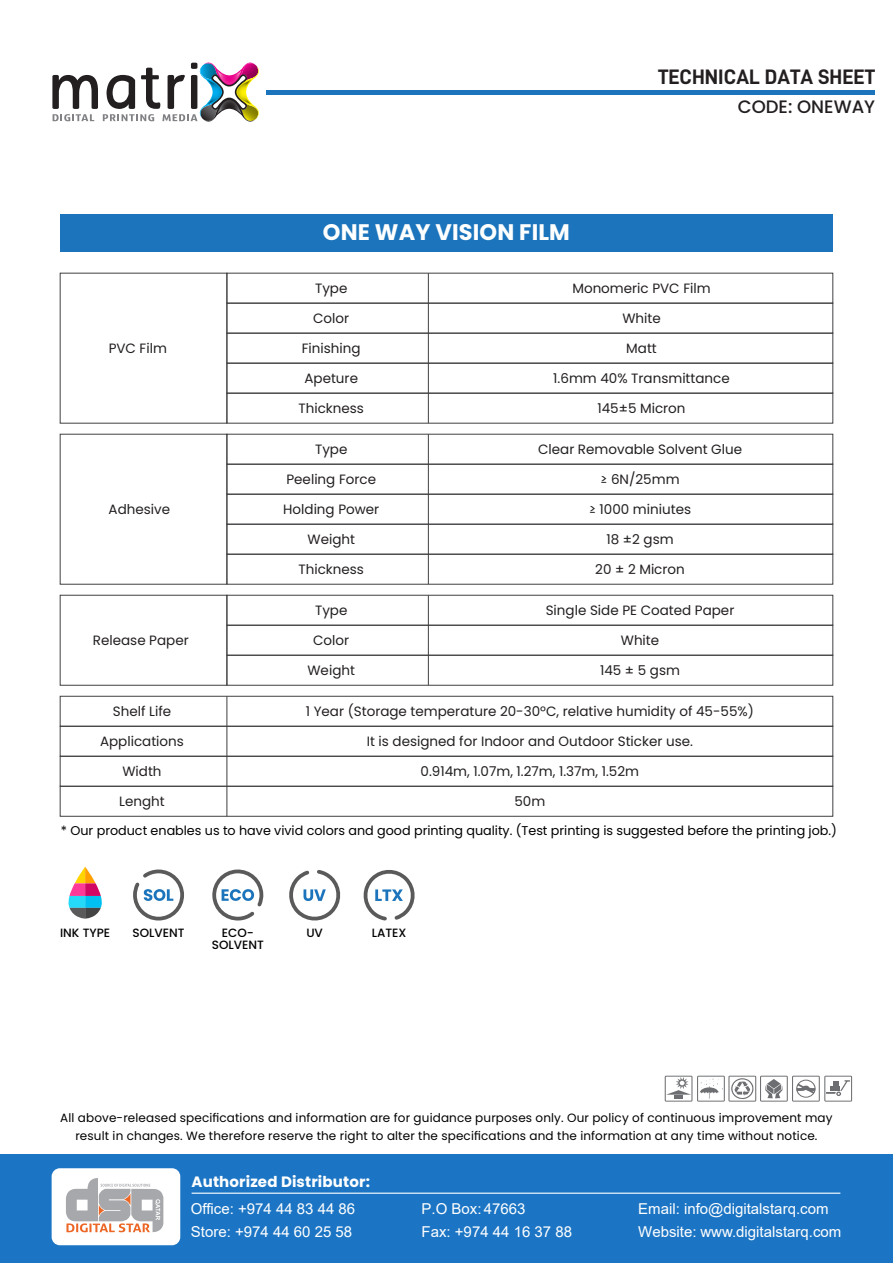
<style>
.page{position:relative;width:893px;height:1263px;background:#fff}
.page>*{position:absolute;margin:0;border:0;box-sizing:border-box;transform-origin:0 0}
.t1{font:700 22.5px "Poppins";letter-spacing:.005em;color:#fff}
.t2{font:21px "D DIN Bold";color:#231f20}
.t3{font:500 18px "Poppins";color:#231f20}
.t4{font:15px/23.2px "Arial";color:#fff}
.t5{font:700 15px "Poppins";letter-spacing:.01em;color:#fff}
.t6{font:13.5px "Poppins";color:#231f20}
.t7{font:12.75px "Poppins";color:#000}
.t8{font:12px/18px "Poppins";letter-spacing:.01em;color:#000;text-align:center}
.t9{font:500 12px/12px "Poppins";color:#000;text-align:center}
</style>
<div class="page">
<svg style="left:665px;top:1076px;width:187px;height:25px"></svg>
<div style="left:0;top:1154px;width:893px;height:109px;background:#1c75c4"></div>
<div style="left:60px;top:214px;width:773px;height:37px;background:#1c75bc"></div>
<div style="left:227px;top:273px;width:606px;height:31px;border:1px solid #414042"></div>
<div style="left:227px;top:393px;width:606px;height:31px;border:1px solid #414042"></div>
<div style="left:227px;top:333px;width:606px;height:31px;border:1px solid #414042"></div>
<hr style="left:428px;top:273px;width:1px;height:150px;background:#414042">
<div style="left:227px;top:434px;width:606px;height:31px;border:1px solid #414042"></div>
<div style="left:227px;top:554px;width:606px;height:31px;border:1px solid #414042"></div>
<div style="left:227px;top:494px;width:606px;height:31px;border:1px solid #414042"></div>
<div style="left:60px;top:434px;width:167px;height:151px;border:1px solid #414042"></div>
<hr style="left:428px;top:434px;width:1px;height:150px;background:#414042">
<div style="left:227px;top:595px;width:606px;height:31px;border:1px solid #414042"></div>
<div style="left:227px;top:655px;width:606px;height:31px;border:1px solid #414042"></div>
<div style="left:60px;top:595px;width:167px;height:91px;border:1px solid #414042"></div>
<hr style="left:428px;top:595px;width:1px;height:90px;background:#414042">
<div style="left:60px;top:696px;width:773px;height:31px;border:1px solid #414042"></div>
<div style="left:60px;top:786px;width:773px;height:31px;border:1px solid #414042"></div>
<div style="left:60px;top:756px;width:773px;height:31px;border:1px solid #414042"></div>
<hr style="left:227px;top:696px;width:1px;height:120px;background:#414042">
<svg style="left:68px;top:867px;width:34px;height:52px"></svg>
<svg style="left:133px;top:869px;width:51px;height:52px"></svg>
<svg style="left:212px;top:869px;width:52px;height:52px"></svg>
<svg style="left:289px;top:870px;width:52px;height:51px"></svg>
<svg style="left:363px;top:870px;width:52px;height:51px"></svg>
<div style="left:52px;top:1168px;width:128px;height:77px;background:#fff;border-radius:8px"></div>
<svg style="left:66px;top:1178px;width:97px;height:55px"></svg>
<hr style="left:192px;top:1192px;width:648px;height:2px;background:#fff">
<hr style="left:267px;top:90px;width:608px;height:4px;background:#1c75bc">
<svg style="left:52px;top:62px;width:207px;height:60px"></svg>
<p class="t6" style="left:109px;top:341px;width:60px">PVC Film</p>
<p class="t6" style="left:109px;top:502px;width:63px">Adhesive</p>
<p class="t6" style="left:93px;top:633px;width:97px">Release Paper</p>
<p class="t6" style="left:113px;top:704px;width:60px">Shelf Life</p>
<p class="t6" style="left:100px;top:734px;width:85px">Applications</p>
<p class="t6" style="left:122px;top:764px;width:41px">Width</p>
<p class="t6" style="left:119px;top:794px;width:47px">Lenght</p>
<h1 class="t1" style="left:323px;top:219px;width:248px">ONE WAY VISION FILM</h1>
<h2 class="t2" style="left:658px;top:65px;width:219px">TECHNICAL DATA SHEET</h2>
<h3 class="t3" style="left:738px;top:97px;width:139px">CODE: ONEWAY</h3>
<p class="t6" style="left:315px;top:281px;width:34px">Type</p>
<p class="t6" style="left:313px;top:311px;width:38px">Color</p>
<p class="t6" style="left:302px;top:341px;width:60px">Finishing</p>
<p class="t6" style="left:304px;top:371px;width:55px">Apeture</p>
<p class="t6" style="left:298px;top:401px;width:67px">Thickness</p>
<p class="t6" style="left:315px;top:442px;width:34px">Type</p>
<p class="t6" style="left:286px;top:472px;width:91px">Peeling Force</p>
<p class="t6" style="left:283px;top:502px;width:98px">Holding Power</p>
<p class="t6" style="left:307px;top:532px;width:49px">Weight</p>
<p class="t6" style="left:298px;top:562px;width:67px">Thickness</p>
<p class="t6" style="left:315px;top:603px;width:34px">Type</p>
<p class="t6" style="left:313px;top:633px;width:38px">Color</p>
<p class="t6" style="left:307px;top:663px;width:49px">Weight</p>
<p class="t6" style="left:572px;top:281px;width:140px">Monomeric PVC Film</p>
<p class="t6" style="left:622px;top:311px;width:40px">White</p>
<p class="t6" style="left:626px;top:341px;width:32px">Matt</p>
<p class="t6" style="left:553px;top:371px;width:178px">1.6mm 40% Transmittance</p>
<p class="t6" style="left:597px;top:401px;width:90px">145±5 Micron</p>
<p class="t6" style="left:538px;top:442px;width:205px">Clear Removable Solvent Glue</p>
<p class="t6" style="left:600px;top:472px;width:81px">≥ 6N/25mm</p>
<p class="t6" style="left:589px;top:502px;width:104px">≥ 1000 miniutes</p>
<p class="t6" style="left:606px;top:532px;width:69px">18 ±2 gsm</p>
<p class="t6" style="left:595px;top:562px;width:91px">20 ± 2 Micron</p>
<p class="t6" style="left:546px;top:603px;width:190px">Single Side PE Coated Paper</p>
<p class="t6" style="left:621px;top:633px;width:40px">White</p>
<p class="t6" style="left:600px;top:663px;width:81px">145 ± 5 gsm</p>
<p class="t6" style="left:306px;top:704px;width:450px">1 Year (Storage temperature 20-30ºC, relative humidity of 45-55%)</p>
<p class="t6" style="left:367px;top:734px;width:328px">It is designed for Indoor and Outdoor Sticker use.</p>
<p class="t6" style="left:421px;top:764px;width:220px">0.914m, 1.07m, 1.27m, 1.37m, 1.52m</p>
<p class="t6" style="left:514px;top:794px;width:32px">50m</p>
<p class="t7" style="left:61px;top:823px;width:777px">* Our product enables us to have vivid colors and good printing quality. (Test printing is suggested before the printing job.)</p>
<p class="t9" style="left:60px;top:927px;width:51px">INK TYPE</p>
<p class="t9" style="left:133px;top:927px;width:54px">SOLVENT</p>
<p class="t9" style="left:212px;top:927px;width:54px">ECO-<br>SOLVENT</p>
<p class="t9" style="left:306px;top:927px;width:18px">UV</p>
<p class="t9" style="left:372px;top:927px;width:36px">LATEX</p>
<p class="t8" style="left:60px;top:1109px;width:774px">All above-released specifications and information are for guidance purposes only. Our policy of continuous improvement may result in changes. We therefore reserve the right to alter the specifications and the information at any time without notice.</p>
<p class="t5" style="left:192px;top:1173px;width:180px">Authorized Distributor:</p>
<p class="t4" style="left:191px;top:1196px;width:166px">Office: +974 44 83 44 86<br>Store: +974 44 60 25 58</p>
<p class="t4" style="left:422px;top:1196px;width:152px">P.O Box: 47663<br>Fax: +974 44 16 37 88</p>
<p class="t4" style="left:638px;top:1196px;width:205px">Email: info@digitalstarq.com<br>Website: www.digitalstarq.com</p>
</div>
